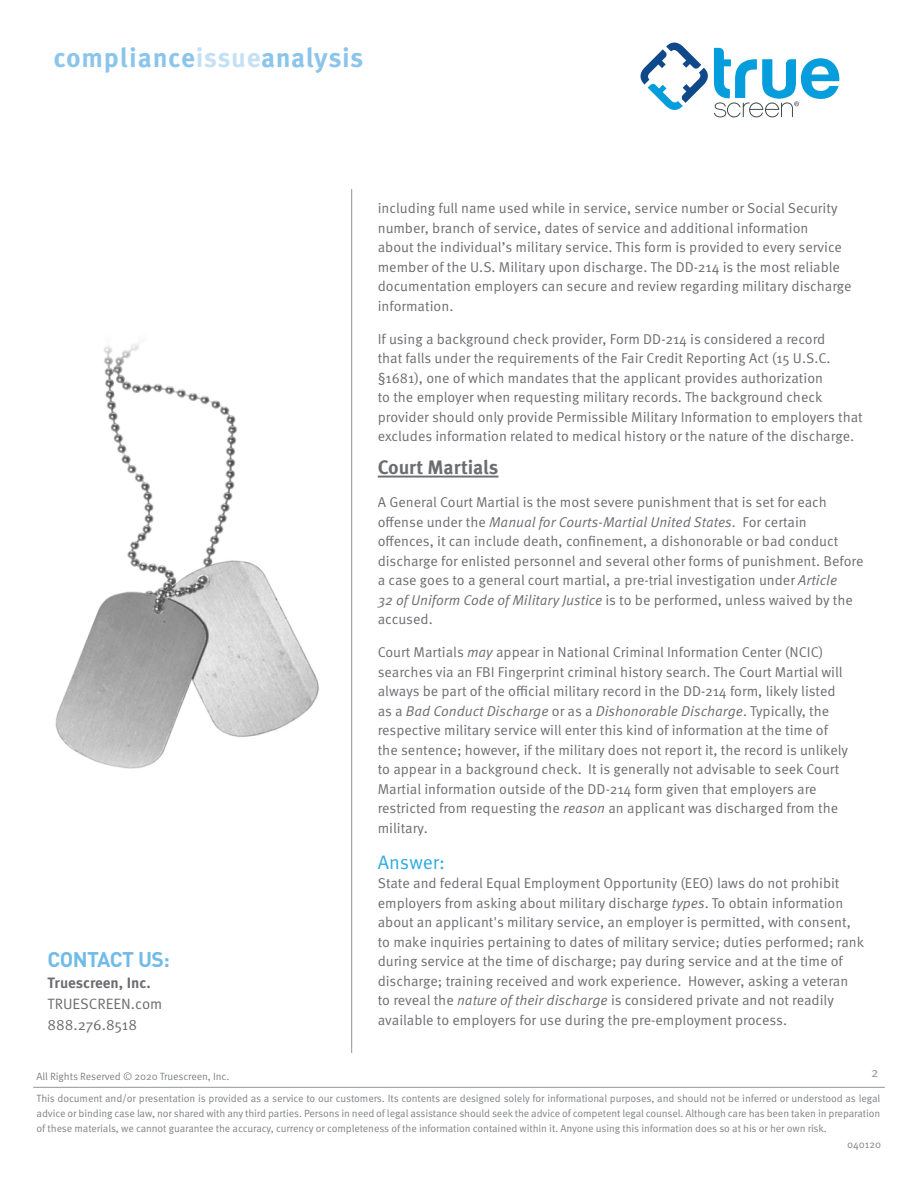
<style>
.page{position:relative;width:918px;height:1188px;background:#fff}
.page>*{position:absolute;margin:0;border:0;box-sizing:border-box;transform-origin:0 0}
.t1{font:700 27px "Meta OT";letter-spacing:.02em;color:#8bc5eb}
.t2{font:700 21px "DINOT";letter-spacing:-.035em;color:#72bbe8}
.t3{font:700 19.5px "Meta OT";letter-spacing:-.005em;color:#6c6d70}
.t4{font:19.5px "Meta OT Norm";color:#30aae1}
.t5{font:15px/21px "Meta OT Norm";color:#6c6d70}
.t6{font:700 15px "Meta OT";color:#6c6d70}
.t7{font:14.25px/19.5px "Meta OT Norm";color:#6c6d70}
.t8{font:13.5px "Meta OT Norm";color:#939598}
.t9{font:10.5px/21.8px "Meta OT Norm";letter-spacing:-.01em;color:#808285}
.s1{color:#c4e0f4}
.s2{font-family:"Meta OT Norm Ita"}
</style>
<div class="page">
<hr style="left:33px;top:1087px;width:852px;height:1px;background:#939598">
<svg style="left:640px;top:43px;width:199px;height:74px"></svg>
<img style="left:55px;top:343px;width:264px;height:426px">
<hr style="left:378px;top:476px;width:120px;height:2px;background:#6c6d70">
<hr style="left:351px;top:189px;width:1px;height:864px;background:#939598">
<p class="t1" style="left:53px;top:41px;width:311px">compliance<span class="s1">issue</span>analysis</p>
<h2 class="t2" style="left:48px;top:945px;width:124px">CONTACT US:</h2>
<p class="t6" style="left:48px;top:973px;width:105px">Truescreen, Inc.</p>
<p class="t5" style="left:48px;top:993px;width:116px">TRUESCREEN.com<br>888.276.8518</p>
<p class="t7" style="left:378px;top:199px;width:475px">including full name used while in service, service number or Social Security number, branch of service, dates of service and additional information<br>about the individual’s military service. This form is provided to every service member of the U.S. Military upon discharge. The DD-214 is the most reliable documentation employers can secure and review regarding military discharge information.</p>
<p class="t7" style="left:378px;top:329px;width:487px">If using a background check provider, Form DD-214 is considered a record<br>that falls under the requirements of the Fair Credit Reporting Act (15 U.S.C. §1681), one of which mandates that the applicant provides authorization<br>to the employer when requesting military records. The background check provider should only provide Permissible Military Information to employers that excludes information related to medical history or the nature of the discharge.</p>
<p class="t3" style="left:378px;top:455px;width:122px">Court Martials</p>
<p class="t7" style="left:378px;top:493px;width:487px">A General Court Martial is the most severe punishment that is set for each offense under the <span class="s2">Manual for Courts-Martial United States</span>. For certain offences, it can include death, confinement, a dishonorable or bad conduct discharge for enlisted personnel and several other forms of punishment. Before a case goes to a general court martial, a pre-trial investigation under <span class="s2">Article<br>32 of Uniform Code of Military Justice</span> is to be performed, unless waived by the accused.</p>
<p class="t7" style="left:378px;top:643px;width:472px">Court Martials <span class="s2">may</span> appear in National Criminal Information Center (NCIC) searches via an FBI Fingerprint criminal history search. The Court Martial will always be part of the official military record in the DD-214 form, likely listed as a <span class="s2">Bad Conduct Discharge</span> or as a <span class="s2">Dishonorable Discharge</span>. Typically, the respective military service will enter this kind of information at the time of the sentence; however, if the military does not report it, the record is unlikely to appear in a background check. It is generally not advisable to seek Court Martial information outside of the DD-214 form given that employers are restricted from requesting the <span class="s2">reason</span> an applicant was discharged from the military.</p>
<p class="t4" style="left:378px;top:850px;width:69px">Answer:</p>
<p class="t7" style="left:378px;top:874px;width:488px">State and federal Equal Employment Opportunity (EEO) laws do not prohibit employers from asking about military discharge <span class="s2">types</span>. To obtain information about an applicant's military service, an employer is permitted, with consent, to make inquiries pertaining to dates of military service; duties performed; rank during service at the time of discharge; pay during service and at the time of discharge; training received and work experience. However, asking a veteran to reveal the <span class="s2">nature of their discharge</span> is considered private and not readily available to employers for use during the pre-employment process.</p>
<p class="t8" style="left:871px;top:1064px;width:9px">2</p>
<p class="t9" style="left:37px;top:1066px;width:845px">All Rights Reserved © 2020 Truescreen, Inc.<br>This document and/or presentation is provided as a service to our customers. Its contents are designed solely for informational purposes, and should not be inferred or understood as legal</p>
<p class="t9" style="left:37px;top:1106px;width:845px;line-height:15px">advice or binding case law, nor shared with any third parties. Persons in need of legal assistance should seek the advice of competent legal counsel. Although care has been taken in preparation of these materials, we cannot guarantee the accuracy, currency or completeness of the information contained within it. Anyone using this information does so at his or her own risk.</p>
<p class="t9" style="left:847px;top:1134px;width:36px">040120</p>
</div>
